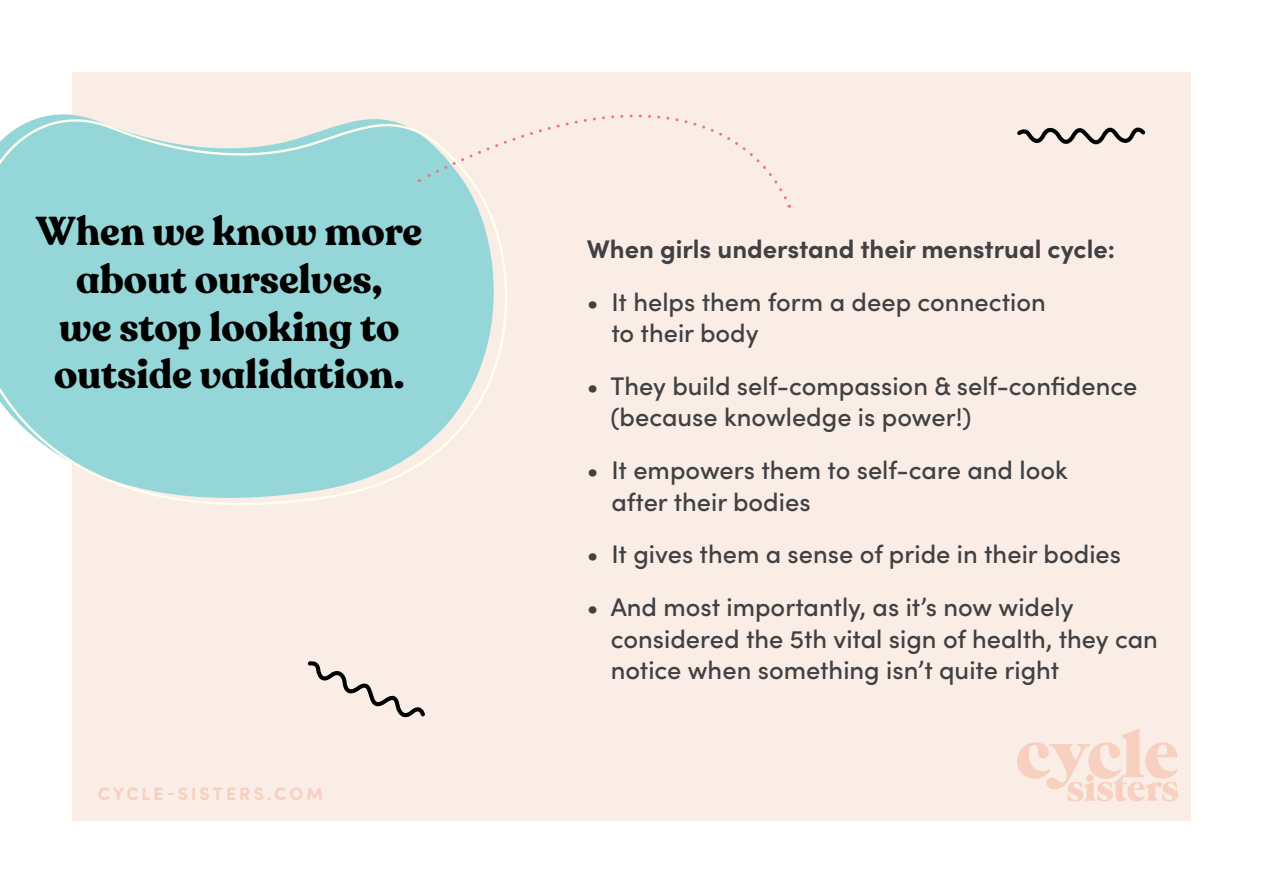
<style>
.page{position:relative;width:1263px;height:893px;background:#fff}
.page>*{position:absolute;margin:0;border:0;box-sizing:border-box;transform-origin:0 0}
.t1{font:700 39.75px/47.7px "Recoleta Alt";color:#000;text-align:center}
.t2{font:500 25.5px/31.5px "Sofia Pro";color:#414042}
.t3{font:700 25.5px "Sofia Pro";color:#414042}
.t4{font:700 18px "Sofia Pro Soft";letter-spacing:.17em;color:#f7d0bf}
</style>
<div class="page">
<div style="left:72px;top:72px;width:1119px;height:749px;background:#f9ede6"></div>
<svg style="left:0;top:114px;width:507px;height:391px"></svg>
<svg style="left:307px;top:661px;width:118px;height:57px"></svg>
<svg style="left:419px;top:114px;width:368px;height:88px"></svg>
<svg style="left:1017px;top:127px;width:129px;height:18px"></svg>
<svg style="left:1017px;top:729px;width:161px;height:72px"></svg>
<h1 class="t1" style="left:36px;top:208px;width:388px">When we know more about ourselves,<br>we stop looking to outside validation.</h1>
<p class="t4" style="left:98px;top:781px;width:227px">CYCLE-SISTERS.COM</p>
<p class="t3" style="left:587px;top:229px;width:530px">When girls understand their menstrual cycle:</p>
<p class="t2" style="left:611px;top:284px;width:436px;text-indent:-25px">• It helps them form a deep connection to their body</p>
<p class="t2" style="left:610px;top:369px;width:528px;text-indent:-24px">• They build self-compassion &amp; self-confidence (because knowledge is power!)</p>
<p class="t2" style="left:611px;top:453px;width:458px;text-indent:-25px">• It empowers them to self-care and look after their bodies</p>
<p class="t2" style="left:587px;top:537px;width:536px">• It gives them a sense of pride in their bodies</p>
<p class="t2" style="left:611px;top:590px;width:549px;text-indent:-24px">• And most importantly, as it’s now widely considered the 5th vital sign of health, they can notice when something isn’t quite right</p>
</div>
